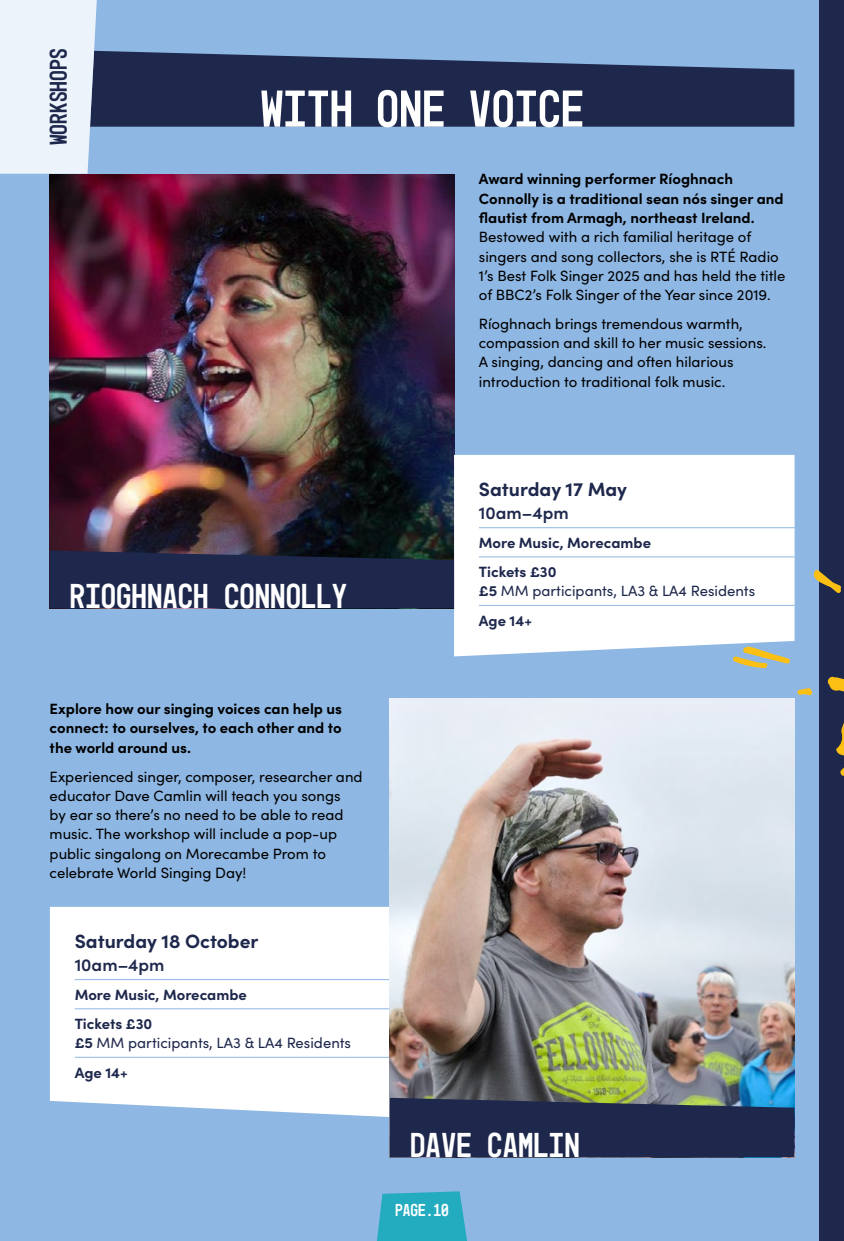
<style>
.page{position:relative;width:844px;height:1241px;background:#fff}
.page>*{position:absolute;margin:0;border:0;box-sizing:border-box;transform-origin:0 0}
.t1{font:52.5px "Mono 45 Headline";color:#fff}
.t2{font:35px "Mono 45 Headline";color:#fff}
.t3{font:24.5px "Mono 45 Headline";color:#1e284c}
.t4{font:700 19.25px "Sofia Pro";color:#1e284c}
.t5{font:600 17.5px "Sofia Pro";color:#1e284c}
.t6{font:17.5px "Mono 45 Headline";color:#fff}
.t7{font:14.88px/19.2px "Sofia Pro";color:#000}
.t8{font:700 14.88px/19.2px "Sofia Pro";color:#000}
.t9{font:14.88px/29.2px "Sofia Pro";color:#1e284c}
.t10{font:700 14.88px/29.2px "Sofia Pro";color:#1e284c}
.s1{font-weight:700}
</style>
<div class="page">
<div style="left:0;top:0;width:843px;height:1240px;background:#8eb7e3"></div>
<div style="left:819px;top:0;width:24px;height:1240px;background:#1e284c"></div>
<img style="left:50px;top:175px;width:404px;height:375px">
<div style="left:454px;top:455px;width:340px;height:201px;background:#fff"></div>
<div style="left:50px;top:906px;width:340px;height:210px;background:#fff"></div>
<hr style="left:478px;top:527px;width:316px;height:1px;background:#8eb7e3">
<hr style="left:478px;top:556px;width:316px;height:1px;background:#8eb7e3">
<hr style="left:478px;top:605px;width:316px;height:1px;background:#8eb7e3">
<hr style="left:75px;top:979px;width:315px;height:1px;background:#8eb7e3">
<hr style="left:75px;top:1008px;width:315px;height:1px;background:#8eb7e3">
<hr style="left:75px;top:1056px;width:315px;height:1px;background:#8eb7e3">
<svg style="left:98px;top:51px;width:696px;height:76px;background:#2c395e"></svg>
<svg style="left:50px;top:550px;width:404px;height:58px;background:#1e2748"></svg>
<img style="left:390px;top:698px;width:404px;height:399px">
<svg style="left:390px;top:1097px;width:404px;height:59px;background:#253251"></svg>
<svg style="left:731px;top:645px;width:59px;height:23px"></svg>
<svg style="left:797px;top:570px;width:46px;height:206px"></svg>
<div style="left:0;top:0;width:98px;height:174px;background:#edf3fa"></div>
<svg style="left:377px;top:1191px;width:90px;height:49px;background:#2dacc3"></svg>
<h3 class="t3" style="left:44px;top:145px;width:99px;rotate:-90deg">WORKSHOPS</h3>
<h1 class="t1" style="left:260px;top:78px;width:325px">WITH ONE VOICE</h1>
<p class="t8" style="left:478px;top:168px;width:306px">Award winning performer Ríoghnach<br>Connolly is a traditional sean nós singer and flautist from Armagh, northeast Ireland.</p>
<p class="t7" style="left:478px;top:226px;width:308px">Bestowed with a rich familial heritage of singers and song collectors, she is RTÉ Radio 1’s Best Folk Singer 2025 and has held the title of BBC2’s Folk Singer of the Year since 2019.</p>
<p class="t7" style="left:478px;top:313px;width:289px">Ríoghnach brings tremendous warmth, compassion and skill to her music sessions.<br>A singing, dancing and often hilarious introduction to traditional folk music.</p>
<h2 class="t2" style="left:70px;top:575px;width:279px">RIOGhNACH CONNOLLY</h2>
<p class="t8" style="left:50px;top:698px;width:294px;text-align:justify">Explore how our singing voices can help us connect: to ourselves, to each other and to the world around us.</p>
<p class="t7" style="left:50px;top:765px;width:314px">Experienced singer, composer, researcher and educator Dave Camlin will teach you songs<br>by ear so there’s no need to be able to read music. The workshop will include a pop-up public singalong on Morecambe Prom to celebrate World Singing Day!</p>
<p class="t4" style="left:75px;top:926px;width:185px">Saturday 18 October</p>
<p class="t5" style="left:75px;top:951px;width:91px">10am–4pm</p>
<p class="t10" style="left:75px;top:978px;width:174px">More Music, Morecambe<br>Tickets £30</p>
<p class="t9" style="left:75px;top:1027px;width:278px"><span class="s1">£5</span> MM participants, LA3 &amp; LA4 Residents<br><span class="s1">Age 14+</span></p>
<p class="t4" style="left:478px;top:474px;width:150px">Saturday 17 May</p>
<p class="t5" style="left:478px;top:499px;width:91px">10am–4pm</p>
<p class="t10" style="left:478px;top:527px;width:174px">More Music, Morecambe<br>Tickets £30</p>
<p class="t9" style="left:478px;top:575px;width:278px"><span class="s1">£5</span> MM participants, LA3 &amp; LA4 Residents<br><span class="s1">Age 14+</span></p>
<h2 class="t2" style="left:410px;top:1124px;width:171px">DAVE CAMLIN</h2>
<p class="t6" style="left:395px;top:1199px;width:55px">pAGE.10</p>
</div>
